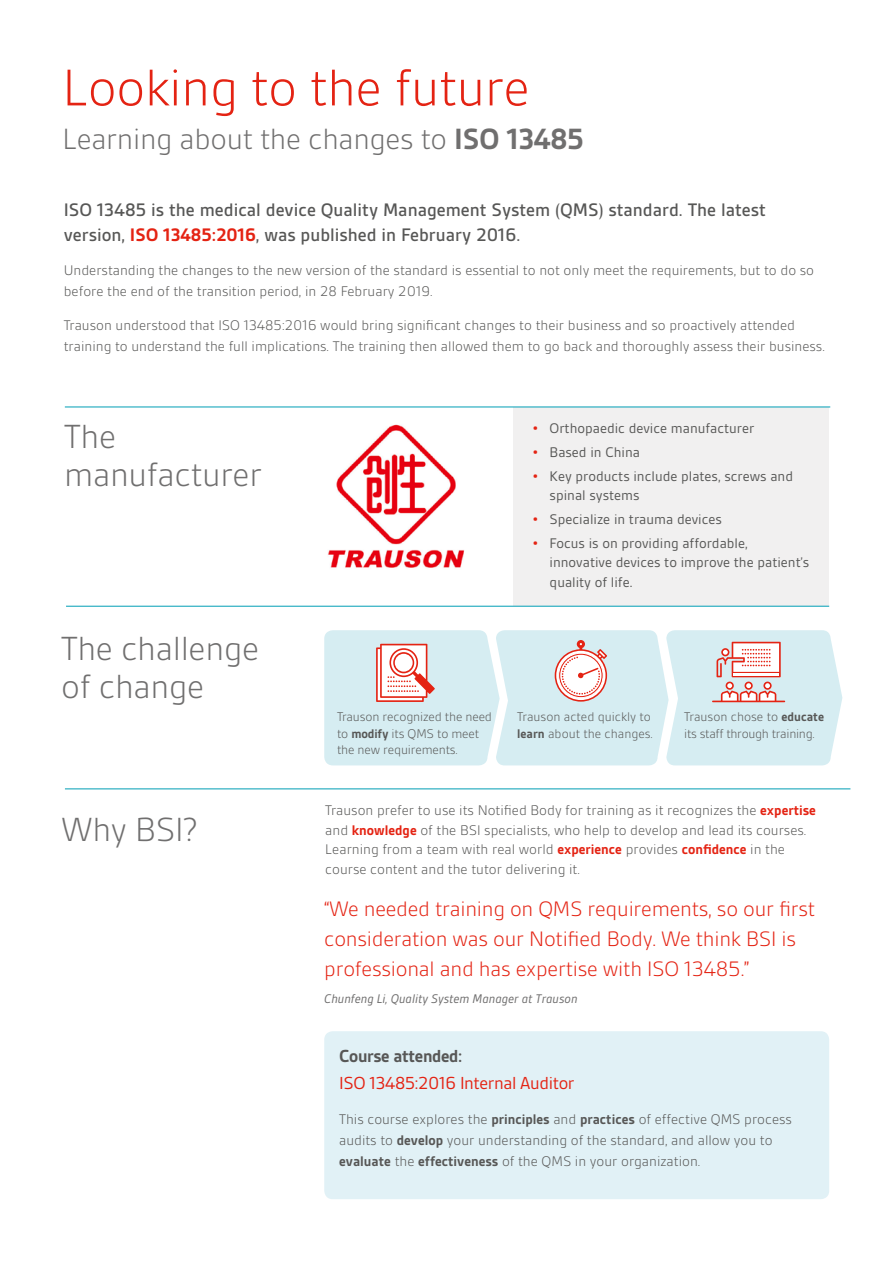
<style>
.page{position:relative;width:893px;height:1263px;background:#fff}
.page>*{position:absolute;margin:0;border:0;box-sizing:border-box;transform-origin:0 0}
.t1{font:300 55.5px "BSI Gesta";letter-spacing:-.01em;color:#e42313}
.t2{font:300 36px/37.5px "BSI Gesta";letter-spacing:-.01em;color:#706f6f}
.t3{font:300 31.5px "BSI Gesta";letter-spacing:-.01em;color:#706f6f}
.t4{font:300 22.5px/30px "BSI Gesta";letter-spacing:-.01em;color:#e42313}
.t5{font:500 19.5px/25.5px "BSI Gesta";color:#575756}
.t6{font:18.75px "BSI Gesta";letter-spacing:-.02em;color:#e42313}
.t7{font:700 18.75px "BSI Gesta";letter-spacing:-.02em;color:#575756}
.t8{font:300 15px/21px "BSI Gesta";color:#575756}
.t9{font:15px/19.5px "BSI Gesta";color:#575756}
.t10{font:300 13.5px/16.5px "BSI Gesta";letter-spacing:-.01em;color:#575756}
.t11{font:italic 13.5px "BSI Gesta";color:#706f6f}
.s1{font-weight:700}
.s2{font-weight:700;color:#e42313}
</style>
<div class="page">
<div style="left:324px;top:630px;width:163px;height:135px;background:#d6edf2;border-radius:9px"></div>
<div style="left:496px;top:630px;width:162px;height:135px;background:#d6edf2;border-radius:9px"></div>
<div style="left:666px;top:630px;width:165px;height:135px;background:#d6edf2;border-radius:9px"></div>
<div style="left:513px;top:407px;width:316px;height:199px;background:#f1f0f0"></div>
<hr style="left:65px;top:407px;width:765px;height:1px;background:#009eb5">
<hr style="left:66px;top:606px;width:763px;height:1px;background:#009eb5">
<hr style="left:65px;top:789px;width:785px;height:1px;background:#009eb5">
<img style="left:328px;top:424px;width:137px;height:144px">
<svg style="left:555px;top:640px;width:52px;height:62px"></svg>
<svg style="left:376px;top:644px;width:59px;height:58px;background:#f1bab5"></svg>
<div style="left:395px;top:654px;width:18px;height:18px;background:#fff;border-radius:50%"></div>
<svg style="left:716px;top:642px;width:65px;height:35px"></svg>
<svg style="left:712px;top:683px;width:73px;height:19px"></svg>
<div style="left:324px;top:1031px;width:505px;height:168px;background:#e1f1f6;border-radius:9px"></div>
<h1 class="t1" style="left:62px;top:59px;width:469px">Looking to the future</h1>
<h3 class="t3" style="left:62px;top:123px;width:523px">Learning about the changes to <span class="s1">ISO 13485</span></h3>
<h3 class="t5" style="left:64px;top:197px;width:704px">ISO 13485 is the medical device Quality Management System (QMS) standard. The latest version, <span class="s2">ISO 13485:2016</span>, was published in February 2016.</h3>
<p class="t8" style="left:64px;top:260px;width:752px">Understanding the changes to the new version of the standard is essential to not only meet the requirements, but to do so before the end of the transition period, in 28 February 2019.</p>
<p class="t8" style="left:64px;top:315px;width:762px">Trauson understood that ISO 13485:2016 would bring significant changes to their business and so proactively attended training to understand the full implications. The training then allowed them to go back and thoroughly assess their business.</p>
<h2 class="t2" style="left:64px;top:418px;width:199px">The manufacturer</h2>
<h2 class="t2" style="left:61px;top:630px;width:199px">The challenge of change</h2>
<h2 class="t2" style="left:61px;top:811px;width:138px">Why BSI?</h2>
<p class="t9" style="left:533px;top:419px;width:223px"><span class="s2">•</span> Orthopaedic device manufacturer</p>
<p class="t9" style="left:533px;top:443px;width:109px"><span class="s2">•</span> Based in China</p>
<p class="t9" style="left:550px;top:466px;width:245px;text-indent:-17px"><span class="s2">•</span> Key products include plates, screws and spinal systems</p>
<p class="t9" style="left:533px;top:509px;width:191px"><span class="s2">•</span> Specialize in trauma devices</p>
<p class="t9" style="left:550px;top:533px;width:261px;text-indent:-17px"><span class="s2">•</span> Focus is on providing affordable, innovative devices to improve the patient’s quality of life.</p>
<p class="t10" style="left:337px;top:709px;width:157px">Trauson recognized the need to <span class="s1">modify</span> its QMS to meet the new requirements.</p>
<p class="t10" style="left:517px;top:709px;width:137px">Trauson acted quickly to <span class="s1">learn</span> about the changes.</p>
<p class="t10" style="left:684px;top:709px;width:141px">Trauson chose to <span class="s1">educate </span>its staff through training.</p>
<p class="t8" style="left:325px;top:801px;width:492px;line-height:19.5px">Trauson prefer to use its Notified Body for training as it recognizes the <span class="s2">expertise </span>and <span class="s2">knowledge</span> of the BSI specialists, who help to develop and lead its courses.<br>Learning from a team with real world <span class="s2">experience</span> provides <span class="s2">confidence</span> in the course content and the tutor delivering it.</p>
<h3 class="t4" style="left:324px;top:893px;width:492px">“We needed training on QMS requirements, so our first consideration was our Notified Body. We think BSI is professional and has expertise with ISO 13485.”</h3>
<p class="t11" style="left:324px;top:991px;width:255px">Chunfeng Li, Quality System Manager at Trauson</p>
<p class="t7" style="left:339px;top:1046px;width:125px">Course attended:</p>
<p class="t6" style="left:339px;top:1073px;width:237px">ISO 13485:2016 Internal Auditor</p>
<p class="t8" style="left:339px;top:1109px;width:454px">This course explores the <span class="s1">principles</span> and <span class="s1">practices</span> of effective QMS process audits to <span class="s1">develop</span> your understanding of the standard, and allow you to <span class="s1">evaluate</span> the <span class="s1">effectiveness</span> of the QMS in your organization.</p>
</div>
